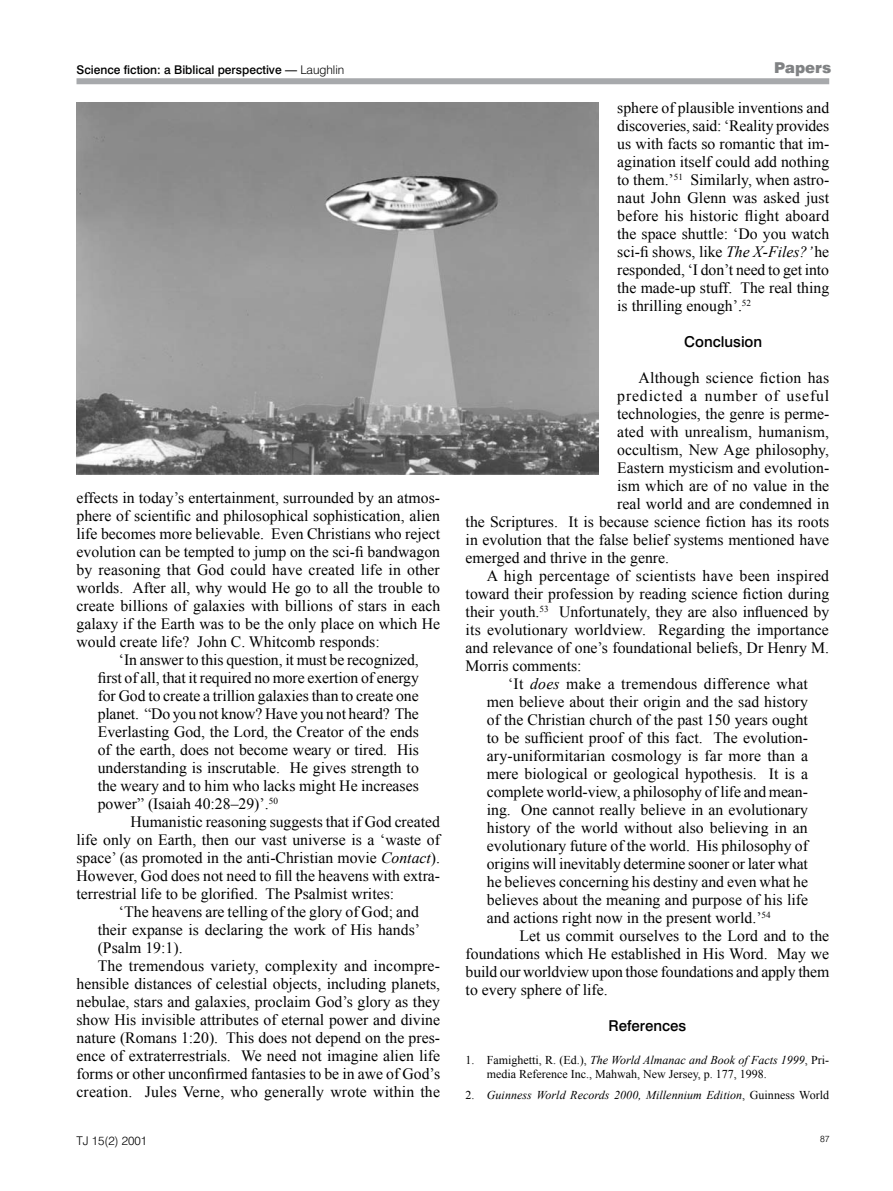
<style>
.page{position:relative;width:893px;height:1191px;background:#fff}
.page>*{position:absolute;margin:0;border:0;box-sizing:border-box;transform-origin:0 0}
.t1{font:15.75px/18px "Times New Roman";color:#000;text-align:justify}
.t2{font:15.75px "Times New Roman";letter-spacing:.02em;color:#000}
.t3{font:15.75px "Times New Roman";letter-spacing:.055em;color:#000}
.t4{font:500 15px "Swiss 721 BT";color:#000}
.t5{font:900 15px "Swiss 721 BT";color:#808284}
.t6{font:12px/14.4px "Times New Roman";color:#000}
.t7{font:italic 12px "Times New Roman";letter-spacing:.005em;color:#000}
.t8{font:500 12px "Swiss 721 BT";color:#000}
.t9{font:300 12px "Swiss 721 BT";color:#000}
.t10{font:300 9px "Swiss 721 BT";color:#000}
.s1{font-weight:300}
.s2{font-style:italic}
.s3{font-style:normal}
</style>
<div class="page">
<div style="left:76px;top:78px;width:753px;height:6px;background:#a7a9ac"></div>
<img style="left:77px;top:102px;width:522px;height:372px">
<p class="t8" style="left:77px;top:62px;width:269px">Science fiction: a Biblical perspective — <span class="s1">Laughlin</span></p>
<p class="t1" style="left:76px;top:488px;width:365px">effects in today’s entertainment, surrounded by an atmos‑ phere of scientific and philosophical sophistication, alien life becomes more believable. Even Christians who reject evolution can be tempted to jump on the sci‑fi bandwagon by reasoning that God could have created life in other worlds. After all, why would He go to all the trouble to create billions of galaxies with billions of stars in each galaxy if the Earth was to be the only place on which He would create life? John C. Whitcomb responds:</p>
<p class="t1" style="left:98px;top:650px;width:323px;text-indent:21px">‘In answer to this question, it must be recognized, first of all, that it required no more exertion of energy for God to create a trillion galaxies than to create one planet. “Do you not know? Have you not heard? The Everlasting God, the Lord, the Creator of the ends of the earth, does not become weary or tired. His understanding is inscrutable. He gives strength to the weary and to him who lacks might He increases power” (Isaiah 40:28–29)’.<sup>50</sup></p>
<p class="t1" style="left:76px;top:812px;width:365px;text-indent:54px">Humanistic reasoning suggests that if God created life only on Earth, then our vast universe is a ‘waste of space’ (as promoted in the anti‑Christian movie <span class="s2">Contact</span>).<br>However, God does not need to fill the heavens with extra‑ terrestrial life to be glorified. The Psalmist writes:</p>
<p class="t1" style="left:119px;top:902px;width:301px">‘The heavens are telling of the glory of God; and</p>
<p class="t1" style="left:98px;top:920px;width:324px">their expanse is declaring the work of His hands’</p>
<p class="t1" style="left:98px;top:938px;width:86px">(Psalm 19:1).</p>
<p class="t1" style="left:98px;top:956px;width:343px">The tremendous variety, com-plexity and incompre-</p>
<p class="t1" style="left:76px;top:974px;width:365px">hensible distances of celestial objects, including planets,</p>
<p class="t1" style="left:76px;top:992px;width:365px">nebu-lae, stars and galaxies, proclaim God’s glory as they</p>
<p class="t1" style="left:76px;top:1010px;width:365px">show His invisible attributes of eternal power and divine</p>
<p class="t1" style="left:76px;top:1028px;width:365px">nature (Romans 1:20). This does not depend on the pres‑</p>
<p class="t1" style="left:76px;top:1046px;width:365px">ence of extraterrestrials. We need not imagine alien life</p>
<p class="t1" style="left:76px;top:1064px;width:365px">forms or other unconfirmed fantasies to be in awe of God’s</p>
<p class="t1" style="left:76px;top:1082px;width:365px">creation. Jules Verne, who gen-erally wrote within the</p>
<p class="t5" style="left:774px;top:59px;width:59px">Papers</p>
<p class="t1" style="left:617px;top:98px;width:213px">sphere of plausible inventions and dis-coveries, said: ‘Reality pro-vides us with facts so romantic that im‑ agination itself could add nothing to them.’<sup>51</sup> Similarly, when astro‑ naut John Glenn was asked just before his historic flight aboard the space shuttle: ‘Do you watch sci‑fi shows, like <span class="s2">The X‑Files?’</span> he responded, ‘I don’t need to get into the made‑up stuff. The real thing is thrilling enough’.<sup>52</sup></p>
<p class="t4" style="left:684px;top:333px;width:80px">Conclusion</p>
<p class="t1" style="left:638px;top:368px;width:192px">Although science fiction has</p>
<p class="t3" style="left:617px;top:385px;width:213px">predicted a number of useful</p>
<p class="t1" style="left:617px;top:404px;width:213px">technologies, the genre is perme‑</p>
<p class="t1" style="left:617px;top:422px;width:213px">ated with unrealism, humanism,</p>
<p class="t1" style="left:617px;top:440px;width:213px">occultism, New Age philosophy,</p>
<p class="t1" style="left:617px;top:458px;width:213px">Eastern mysticism and evolution‑</p>
<p class="t1" style="left:617px;top:476px;width:213px">ism which are of no value in the</p>
<p class="t1" style="left:617px;top:494px;width:213px">real world and are condemned in</p>
<p class="t1" style="left:466px;top:512px;width:365px">the Scriptures. It is because science fiction has its roots</p>
<p class="t1" style="left:466px;top:530px;width:365px">in evolution that the false belief systems mentioned have</p>
<p class="t1" style="left:466px;top:548px;width:205px">emerged and thrive in the genre.</p>
<p class="t1" style="left:487px;top:566px;width:344px">A high percentage of scientists have been inspired</p>
<p class="t1" style="left:466px;top:584px;width:365px">toward their profession by reading science fiction during</p>
<p class="t1" style="left:466px;top:602px;width:365px">their youth.<sup>53</sup> Unfortunately, they are also influenced by</p>
<p class="t1" style="left:466px;top:620px;width:365px">its evolutionary worldview. Regarding the importance</p>
<p class="t1" style="left:466px;top:638px;width:365px">and relevance of one’s foundational beliefs, Dr Henry M.</p>
<p class="t1" style="left:466px;top:656px;width:117px">Morris comments:</p>
<p class="t2" style="left:508px;top:673px;width:301px">‘It <span class="s2">does</span> make a tremendous difference what</p>
<p class="t1" style="left:487px;top:692px;width:323px">men believe about their origin and the sad history</p>
<p class="t1" style="left:487px;top:710px;width:323px">of the Christian church of the past 150 years ought</p>
<p class="t1" style="left:487px;top:728px;width:321px">to be sufficient proof of this fact. The evolution-</p>
<p class="t1" style="left:487px;top:746px;width:323px">ary‑uniformitarian cosmology is far more than a</p>
<p class="t1" style="left:487px;top:764px;width:323px">mere biological or geological hypothesis. It is a</p>
<p class="t1" style="left:487px;top:782px;width:323px">complete world‑view, a philosophy of life and mean‑</p>
<p class="t1" style="left:487px;top:800px;width:323px">ing. One cannot really believe in an evolutionary</p>
<p class="t1" style="left:487px;top:818px;width:322px">history of the world without also believing in an</p>
<p class="t1" style="left:487px;top:836px;width:323px">evolutionary future of the world. His philosophy of</p>
<p class="t1" style="left:487px;top:854px;width:323px">origins will inevitably determine sooner or later what</p>
<p class="t1" style="left:487px;top:872px;width:323px">he believes concerning his destiny and even what he</p>
<p class="t1" style="left:487px;top:890px;width:323px">believes about the meaning and purpose of his life</p>
<p class="t1" style="left:487px;top:908px;width:285px">and actions right now in the present world.’<sup>54</sup></p>
<p class="t1" style="left:520px;top:926px;width:311px">Let us commit ourselves to the Lord and to the</p>
<p class="t1" style="left:466px;top:944px;width:365px">foundations which He established in His Word. May we</p>
<p class="t1" style="left:466px;top:962px;width:365px">build our worldview upon those foundations and apply them</p>
<p class="t1" style="left:466px;top:980px;width:144px">to every sphere of life.</p>
<p class="t4" style="left:608px;top:1017px;width:79px">References</p>
<p class="t6" style="left:487px;top:1052px;width:344px;text-indent:-21px">1. Famighetti, R. (Ed.), <span class="s2">The World Almanac and Book of Facts 1999</span>, Pri‑ media Reference Inc., Mahwah, New Jersey, p. 177, 1998.</p>
<p class="t7" style="left:466px;top:1086px;width:365px"><span class="s3">2.</span> Guinness World Records 2000, Millennium Edition<span class="s3">, Guinness World</span></p>
<p class="t9" style="left:76px;top:1133px;width:72px">TJ 15(2) 2001</p>
<p class="t10" style="left:820px;top:1133px;width:11px">87</p>
</div>
